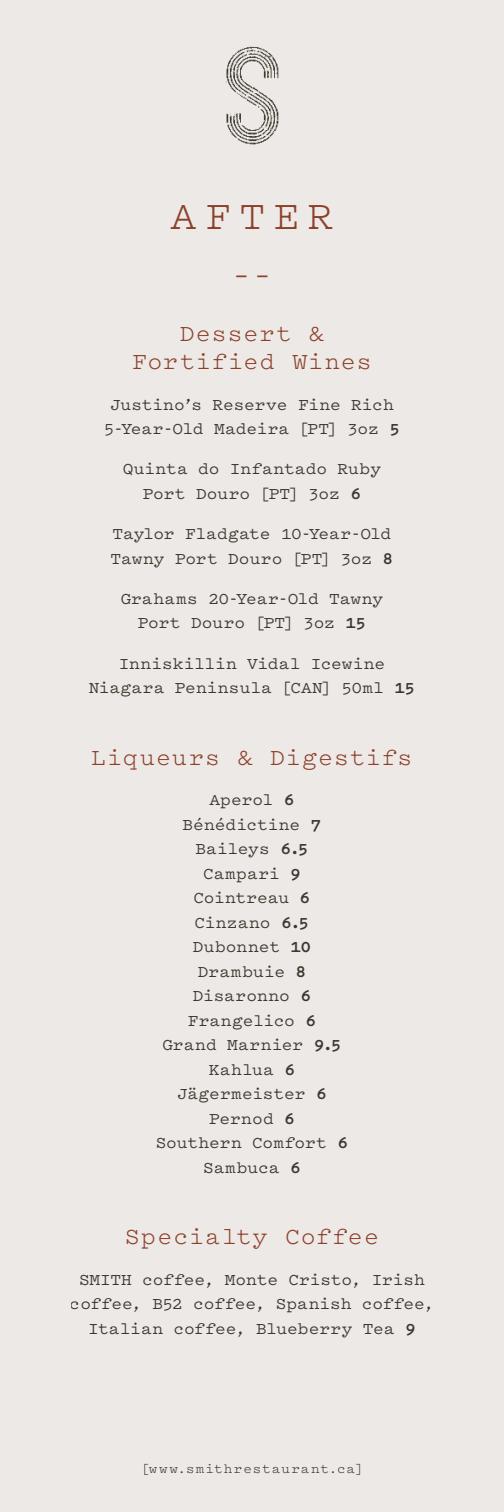
<style>
.page{position:relative;width:504px;height:1512px;background:#ede9e6}
.page>*{position:absolute;margin:0;border:0;box-sizing:border-box;transform-origin:0 0}
.t1{font:42px "Pitch";letter-spacing:.2em;color:#98472f}
.t2{font:31.5px "Pitch";color:#98472f}
.t3{font:24.5px/28px "Pitch";letter-spacing:.04em;color:#98472f;text-align:center}
.t4{font:500 17.5px/24.5px "Pitch";color:#403f35;text-align:center}
.t5{font:14px "Pitch";letter-spacing:.075em;color:#403f35}
.s1{font-weight:700}
</style>
<div class="page">
<img style="left:225px;top:46px;width:54px;height:99px">
<h1 class="t1" style="left:171px;top:188px;width:164px">AFTER</h1>
<h2 class="t2" style="left:232px;top:254px;width:42px">––</h2>
<h3 class="t3" style="left:132px;top:319px;width:241px">Dessert &amp;<br>Fortified Wines</h3>
<p class="t4" style="left:104px;top:391px;width:298px">Justino’s Reserve Fine Rich<br>5-Year-Old Madeira [PT] 3oz <span class="s1">5</span></p>
<p class="t4" style="left:123px;top:456px;width:260px">Quinta do Infantado Ruby<br>Port Douro [PT] 3oz <span class="s1">6</span></p>
<p class="t4" style="left:111px;top:521px;width:284px;text-align:left">Taylor Fladgate 10-Year-Old<br>Tawny Port Douro [PT] 3oz <span class="s1">8</span></p>
<p class="t4" style="left:121px;top:586px;width:264px">Grahams 20-Year-Old Tawny<br>Port Douro [PT] 3oz <span class="s1">15</span></p>
<p class="t4" style="left:89px;top:650px;width:328px">Inniskillin Vidal Icewine<br>Niagara Peninsula [CAN] 50ml <span class="s1">15</span></p>
<h3 class="t3" style="left:91px;top:742px;width:323px">Liqueurs &amp; Digestifs</h3>
<p class="t4" style="left:156px;top:787px;width:194px">Aperol <span class="s1">6<br></span>Bénédictine <span class="s1">7<br></span>Baileys <span class="s1">6.5<br></span>Campari <span class="s1">9<br></span>Cointreau <span class="s1">6<br></span>Cinzano <span class="s1">6.5<br></span>Dubonnet <span class="s1">10<br></span>Drambuie <span class="s1">8<br></span>Disaronno <span class="s1">6<br></span>Frangelico <span class="s1">6<br></span>Grand Marnier <span class="s1">9.5<br></span>Kahlua <span class="s1">6<br></span>Jägermeister <span class="s1">6<br></span>Pernod <span class="s1">6<br></span>Southern Comfort <span class="s1">6<br></span>Sambuca <span class="s1">6</span></p>
<h3 class="t3" style="left:125px;top:1222px;width:256px">Specialty Coffee</h3>
<p class="t4" style="left:70px;top:1266px;width:366px">SMITH coffee, Monte Cristo, Irish coffee, B52 coffee, Spanish coffee,<br>Italian coffee, Blueberry Tea <span class="s1">9</span></p>
<p class="t5" style="left:141px;top:1459px;width:223px">[www.smithrestaurant.ca]</p>
</div>
